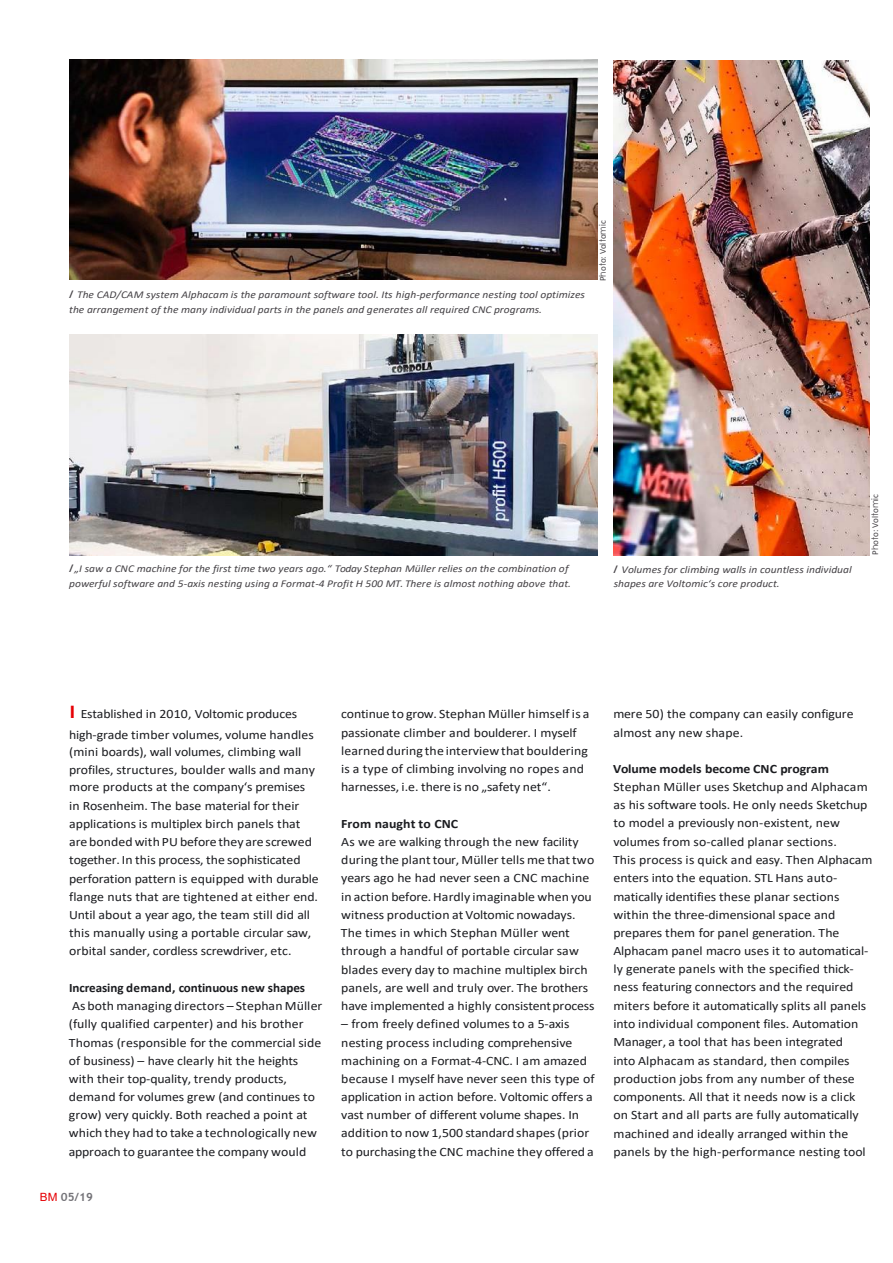
<style>
.page{position:relative;width:893px;height:1263px;background:#fff}
.page>*{position:absolute;margin:0;border:0;box-sizing:border-box;transform-origin:0 0}
.t1{font:12.75px/18.1px "Calibri";letter-spacing:-.005em;color:#1b1c20;scale:1.08 1}
.t2{font:700 11.4px "Trebuchet MS";color:#747378}
.t3{font:italic 10.5px/14.4px "Calibri";color:#454246;scale:1.1 1}
.t4{font:9px "Calibri";letter-spacing:-.005em;color:#454246}
.s1{font-family:"Trebuchet MS";font-weight:700;font-style:normal}
.s2{font-family:"Century Gothic"}
.s3{font-family:"Source Sans Pro";font-weight:600;font-size:18.75px;color:#e60005}
.s4{font-weight:700}
.s5{font-family:"Arial";font-weight:400;color:#e60005}
</style>
<div class="page">
<img style="left:69px;top:60px;width:529px;height:219px">
<img style="left:69px;top:335px;width:529px;height:220px">
<img style="left:613px;top:61px;width:256px;height:495px">
<p class="t3" style="left:69px;top:287px;width:470px"><span class="s1">/</span> The CAD/CAM system Alphacam is the paramount software tool. Its high-performance nesting tool optimizes the arrangement of the many individual parts in the panels and generates all required CNC programs.</p>
<p class="t4" style="left:596px;top:281px;width:62px;rotate:-90deg">P<span class="s2">h</span>o<span class="s2">t</span>o: Vol<span class="s2">t</span>o<span class="s2">mi</span>c</p>
<p class="t3" style="left:69px;top:561px;width:458px"><span class="s1">/</span>„I saw a CNC machine for the first time two years ago.“ Today Stephan Müller relies on the combination of powerful software and 5-axis nesting using a Format-4 Profit H 500 MT. There is almost nothing above that.</p>
<p class="t3" style="left:613px;top:562px;width:218px"><span class="s1">/</span> Volumes for climbing walls in countless individual shapes are Voltomic‘s core product.</p>
<p class="t4" style="left:869px;top:555px;width:62px;rotate:-90deg">P<span class="s2">h</span>o<span class="s2">t</span>o: Vol<span class="s2">t</span>o<span class="s2">mi</span>c</p>
<p class="t1" style="left:69px;top:704px;width:228px;line-height:20.4px"><span class="s3">I</span> Established in 2010, Voltomic produces high-grade timber volumes, volume handles</p>
<p class="t1" style="left:69px;top:742px;width:233px">(mini boards), wall volumes, climbing wall profiles, structures, boulder walls and many more products at the company‘s premises in Rosenheim. The base material for their applications is multiplex birch panels that arebonded with PUbefore they are screwed together. In this process, the sophisticated perforation pattern is equipped with durable flange nuts that are tightened at either end.<br>Until about a year ago, the team still did all this manually using a portable circular saw, orbital sander, cordless screwdriver, etc.</p>
<p class="t1" style="left:69px;top:978px;width:236px"><span class="s4">Increasing demand, continuous new shapes<br></span>As bothmanaging directors – Stephan Müller (fully qualified carpenter) and his brother Thomas (responsible for the commercial side of business) – have clearly hit the heights with their top-quality, trendy products, demand for volumes grew (and continues to grow) very quickly. Both reached a point at which they had to take a technologically new approach to guarantee the company would</p>
<p class="t2" style="left:40px;top:1189px;width:55px"><span class="s5">BM</span> 05/19</p>
<p class="t1" style="left:341px;top:705px;width:231px">continue to grow. Stephan Müller himself is a passionate climber and boulderer. I myself learnedduring the interviewthat bouldering is a type of climbing involving no ropes and harnesses, i.e. there is no „safety net“.</p>
<p class="t1" style="left:341px;top:814px;width:236px"><span class="s4">From naught to CNC<br></span>As we are walking through the new facility during the plant tour,Müller tells me thattwo years ago he had never seen a CNC machine in action before.Hardly imaginable when you witness production at Voltomic nowadays.<br>The times in which Stephan Müller went through a handful of portable circular saw blades every day to machine multiplex birch panels, are well and truly over. The brothers have implemented a highly consistentprocess</p>
<p class="t1" style="left:341px;top:1015px;width:236px">– from freely defined volumes to a 5-axis nesting process including comprehensive machining on a Format-4-CNC. I am amazed because I myself have never seen this type of application in action before. Voltomic offers a vast number of different volume shapes. In addition to now 1,500 standardshapes(prior to purchasing the CNC machine they offered a</p>
<p class="t1" style="left:613px;top:704px;width:224px">mere 50) the company can easily configure almost any new shape.</p>
<p class="t1" style="left:613px;top:759px;width:242px"><span class="s4">Volume models become CNC program </span>Stephan Müller uses Sketchup and Alphacam as his software tools. He only needs Sketchup to model a previously non-existent, new volumes from so-called planar sections.<br>This process is quick and easy. Then Alphacam enters into the equation. STL Hans auto&shy;matically identifies these planar sections within the three-dimensional space and prepares them for panel generation. The Alphacam panel macro uses it to automatical&shy;ly generate panels with the specified thick&shy;ness featuring connectors and the required miters before it automatically splits all panels into individual component files. Automation Manager, a tool that has been integrated<br>into Alphacam as standard, then compiles production jobs from any number of these components. All that it needs now is a click on Start and all parts are fully automatically machined and ideally arranged within the panels by the high-performance nesting tool</p>
</div>
